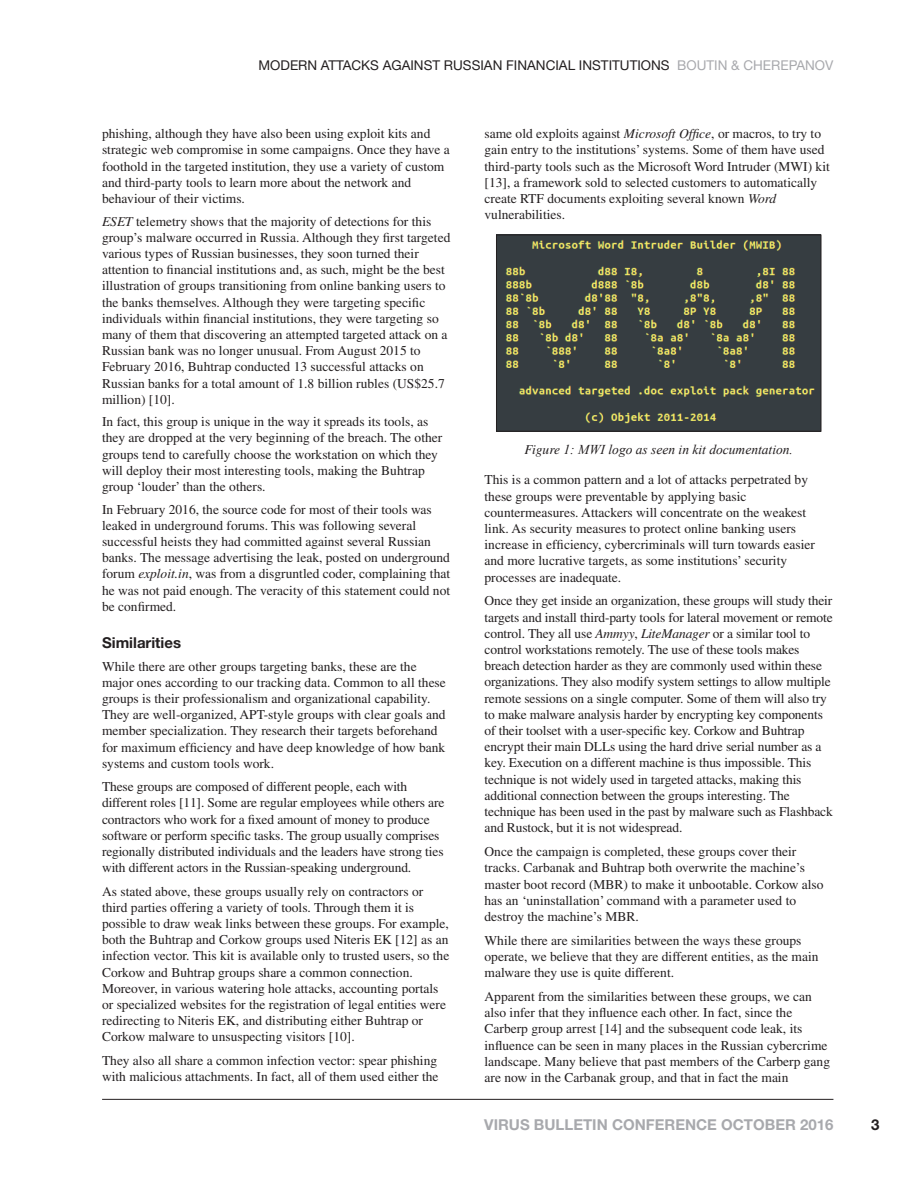
<style>
.page{position:relative;width:918px;height:1188px;background:#fff}
.page>*{position:absolute;margin:0;border:0;box-sizing:border-box;transform-origin:0 0}
.t1{font:700 15px "Helvetica Neue";color:#a8a9ad}
.t2{font:700 15px "Helvetica Neue";color:#231f20}
.t3{font:13.5px/16.2px "Times";color:#231f20}
.t4{font:13.5px "Helvetica Neue";color:#231f20}
.t5{font:italic 13.5px "Times New Roman";color:#231f20}
.s1{color:#a8a9ad}
.s2{font-style:italic}
.s3{font-family:"Times"}
</style>
<div class="page">
<hr style="left:102px;top:1099px;width:731px;height:1px;background:#231f20">
<img style="left:498px;top:237px;width:321px;height:193px">
<div style="left:496px;top:235px;width:325px;height:197px;border:1px solid #231f20"></div>
<p class="t4" style="left:258px;top:61px;width:576px">MODERN ATTACKS AGAINST RUSSIAN FINANCIAL INSTITUTIONS <span class="s1">BOUTIN &amp; CHEREPANOV</span></p>
<p class="t3" style="left:102px;top:127px;width:349px">phishing, although they have also been using exploit kits and strategic web compromise in some campaigns. Once they have a foothold in the targeted institution, they use a variety of custom and third-party tools to learn more about the network and behaviour of their victims.</p>
<p class="t3" style="left:102px;top:214px;width:350px"><span class="s2">ESET</span> telemetry shows that the majority of detections for this group’s malware occurred in Russia. Although they first targeted various types of Russian businesses, they soon turned their attention to financial institutions and, as such, might be the best illustration of groups transitioning from online banking users to the banks themselves. Although they were targeting specific individuals within financial institutions, they were targeting so many of them that discovering an attempted targeted attack on a Russian bank was no longer unusual. From August 2015 to February 2016, Buhtrap conducted 13 successful attacks on Russian banks for a total amount of 1.8 billion rubles (US$25.7 million) [10].</p>
<p class="t3" style="left:102px;top:415px;width:342px">In fact, this group is unique in the way it spreads its tools, as they are dropped at the very beginning of the breach. The other groups tend to carefully choose the workstation on which they will deploy their most interesting tools, making the Buhtrap group ‘louder’ than the others.</p>
<p class="t3" style="left:102px;top:502px;width:350px">In February 2016, the source code for most of their tools was leaked in underground forums. This was following several successful heists they had committed against several Russian banks. The message advertising the leak, posted on underground forum <span class="s2">exploit.in</span>, was from a disgruntled coder, complaining that he was not paid enough. The veracity of this statement could not be confirmed.</p>
<p class="t2" style="left:102px;top:637px;width:81px">Similarities</p>
<p class="t3" style="left:102px;top:659px;width:345px">While there are other groups targeting banks, these are the major ones according to our tracking data. Common to all these groups is their professionalism and organizational capability.<br>They are well-organized, APT-style groups with clear goals and member specialization. They research their targets beforehand for maximum efficiency and have deep knowledge of how bank systems and custom tools work.</p>
<p class="t3" style="left:102px;top:780px;width:344px">These groups are composed of different people, each with different roles [11]. Some are regular employees while others are contractors who work for a fixed amount of money to produce software or perform specific tasks. The group usually comprises regionally distributed individuals and the leaders have strong ties with different actors in the Russian-speaking underground.</p>
<p class="t3" style="left:102px;top:884px;width:349px">As stated above, these groups usually rely on contractors or third parties offering a variety of tools. Through them it is possible to draw weak links between these groups. For example, both the Buhtrap and Corkow groups used Niteris EK [12] as an infection vector. This kit is available only to trusted users, so the Corkow and Buhtrap groups share a common connection.<br>Moreover, in various watering hole attacks, accounting portals or specialized websites for the registration of legal entities were redirecting to Niteris EK, and distributing either Buhtrap or Corkow malware to unsuspecting visitors [10].</p>
<p class="t3" style="left:102px;top:1053px;width:338px">They also all share a common infection vector: spear phishing with malicious attachments. In fact, all of them used either the</p>
<p class="t3" style="left:485px;top:127px;width:347px">same old exploits against <span class="s2">Microsoft Office</span>, or macros, to try to gain entry to the institutions’ systems. Some of them have used third-party tools such as the Microsoft Word Intruder (MWI) kit [13], a framework sold to selected customers to automatically create RTF documents exploiting several known <span class="s2">Word </span>vulnerabilities.</p>
<p class="t5" style="left:525px;top:442px;width:270px"><span class="s3">Figure</span> 1: MWI logo as seen in kit documentation.</p>
<p class="t3" style="left:485px;top:473px;width:332px">This is a common pattern and a lot of attacks perpetrated by these groups were preventable by applying basic countermeasures. Attackers will concentrate on the weakest link. As security measures to protect online banking users increase in efficiency, cybercriminals will turn towards easier and more lucrative targets, as some institutions’ security processes are inadequate.</p>
<p class="t3" style="left:485px;top:594px;width:350px">Once they get inside an organization, these groups will study their targets and install third-party tools for lateral movement or remote control. They all use <span class="s2">Ammyy</span>, <span class="s2">LiteManager</span> or a similar tool to control workstations remotely. The use of these tools makes breach detection harder as they are commonly used within these organizations. They also modify system settings to allow multiple remote sessions on a single computer. Some of them will also try to make malware analysis harder by encrypting key components of their toolset with a user-specific key. Corkow and Buhtrap encrypt their main DLLs using the hard drive serial number as a key. Execution on a different machine is thus impossible. This technique is not widely used in targeted attacks, making this additional connection between the groups interesting. The technique has been used in the past by malware such as Flashback and Rustock, but it is not widespread.</p>
<p class="t3" style="left:485px;top:845px;width:341px">Once the campaign is completed, these groups cover their tracks. Carbanak and Buhtrap both overwrite the machine’s master boot record (MBR) to make it unbootable. Corkow also has an ‘uninstallation’ command with a parameter used to destroy the machine’s MBR.</p>
<p class="t3" style="left:485px;top:933px;width:336px">While there are similarities between the ways these groups operate, we believe that they are different entities, as the main malware they use is quite different.</p>
<p class="t3" style="left:485px;top:990px;width:347px">Apparent from the similarities between these groups, we can also infer that they influence each other. In fact, since the Carberp group arrest [14] and the subsequent code leak, its influence can be seen in many places in the Russian cybercrime landscape. Many believe that past members of the Carberp gang are now in the Carbanak group, and that in fact the main</p>
<p class="t1" style="left:484px;top:1119px;width:351px">VIRUS BULLETIN CONFERENCE OCTOBER 2016</p>
<p class="t2" style="left:871px;top:1119px;width:10px">3</p>
</div>
